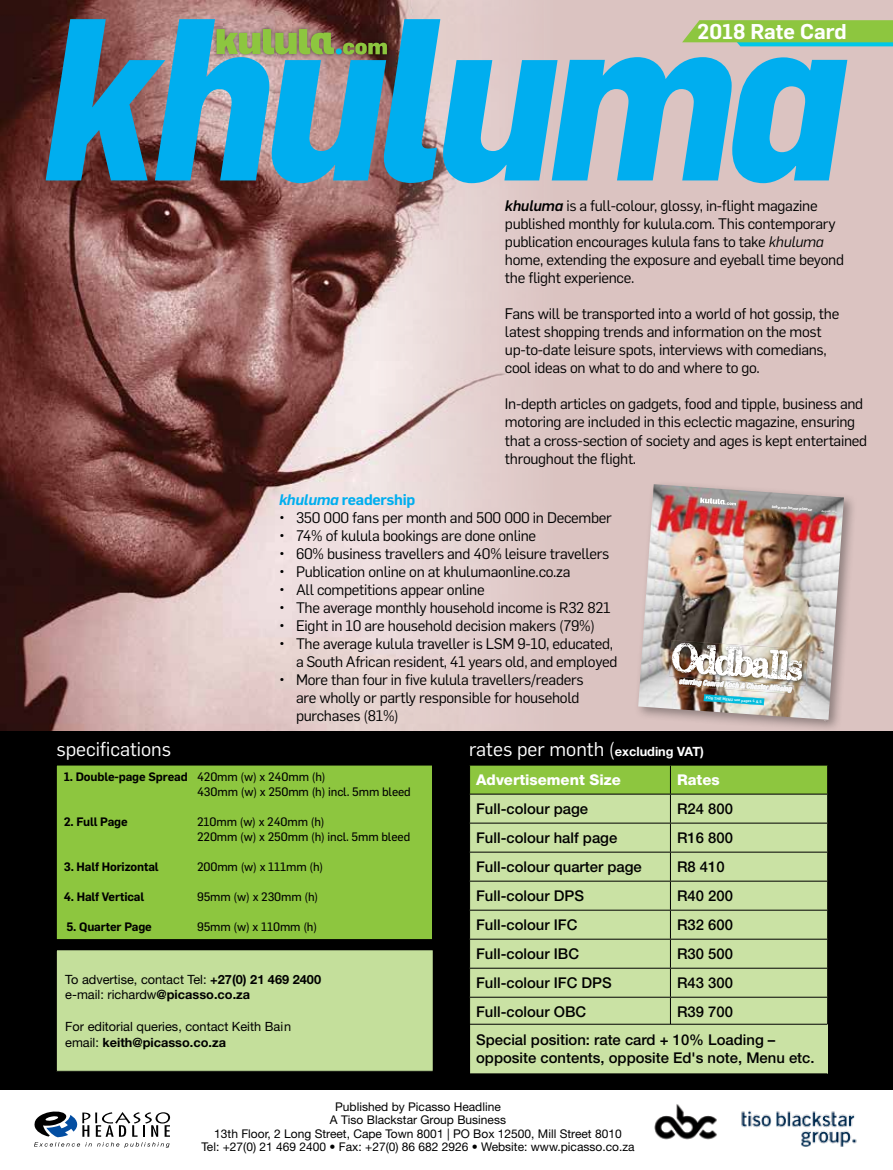
<style>
.page{position:relative;width:893px;height:1170px;background:#fff}
.page>*{position:absolute;margin:0;border:0;box-sizing:border-box;transform-origin:0 0}
.t1{font:600 21px "Flama";color:#fff}
.t2{font:19.5px "Flama";color:#fff}
.t3{font:15px/18px "Flama";letter-spacing:-.02em;color:#000}
.t4{font:600 15px "Flama";letter-spacing:-.02em;color:#00aeef}
.t5{font:500 14.85px/17.9px "Helvetica Neue LT Std";color:#000}
.t6{font:800 14.85px "Helvetica Neue LT Std";color:#fff}
.t7{font:12.75px/15.8px "Helvetica Neue LT Std";color:#000}
.t8{font:12px/13.5px "Helvetica Neue LT Std";color:#000;text-align:center}
.t9{font:12px/15px "Flama Basic";letter-spacing:-.01em;color:#000}
.t10{font:600 12px "Flama";letter-spacing:-.01em;color:#000}
.t11{font:italic 700 condensed 7.35px "Helvetica Neue LT Std";color:#fff}
.t12{font:italic 700 4.05px "Flama";color:#fff}
.t13{font:500 3.75px "Flama";color:#fff}
.t14{font:500 2.7px "Flama";color:#fff}
.s1{font-weight:500;font-style:italic}
.s2{font-style:italic}
.s3{font-family:"Helvetica Neue LT Std";font-weight:700;font-size:12.75px}
.s4{font-size:1.95px}
.s5{font-family:"Flama Basic";font-weight:400}
.s6{font-weight:700}
</style>
<div class="page">
<div style="left:0;top:0;width:893px;height:755px;background:#dbc3c1"></div>
<img style="left:0;top:0;width:508px;height:731px">
<div style="left:0;top:731px;width:893px;height:371px;background:#000"></div>
<svg style="left:469px;top:765px;width:359px;height:260px;background:#bad592"></svg>
<div style="left:56px;top:765px;width:376px;height:174px;background:#8dc63f"></div>
<div style="left:56px;top:764px;width:377px;height:175px;border:1px solid #000"></div>
<div style="left:56px;top:949px;width:377px;height:122px;background:#c4df9b"></div>
<div style="left:56px;top:949px;width:378px;height:122px;border:1px solid #000"></div>
<div style="left:470px;top:1024px;width:357px;height:49px;background:#cae2a4"></div>
<hr style="left:469px;top:1023px;width:358px;height:1px;background:#000">
<hr style="left:469px;top:1024px;width:1px;height:49px;background:#000">
<div style="left:634px;top:480px;width:223px;height:252px;background:#000;opacity:.35"></div>
<img style="left:638px;top:484px;width:206px;height:237px">
<svg style="left:638px;top:709px;width:27px;height:3px"></svg>
<svg style="left:46px;top:19px;width:847px;height:164px"></svg>
<div style="left:0;top:1089px;width:893px;height:80px;background:#fff"></div>
<svg style="left:34px;top:1111px;width:136px;height:36px"></svg>
<img style="left:654px;top:1104px;width:63px;height:36px">
<img style="left:737px;top:1089px;width:139px;height:58px">
<h1 class="t1" style="left:697px;top:16px;width:151px">2018 Rate Card</h1>
<p class="t3" style="left:505px;top:196px;width:341px"><span class="s1">khuluma</span> is a full-colour, glossy, in-flight magazine published monthly for kulula.com. This contemporary publication encourages kulula fans to take <span class="s2">khuluma </span>home, extending the exposure and eyeball time beyond the flight experience.</p>
<p class="t3" style="left:505px;top:304px;width:336px">Fans will be transported into a world of hot gossip, the latest shopping trends and information on the most up-to-date leisure spots, interviews with comedians, cool ideas on what to do and where to go.</p>
<p class="t3" style="left:505px;top:394px;width:364px">In-depth articles on gadgets, food and tipple, business and motoring are included in this eclectic magazine, ensuring that a cross-section of society and ages is kept entertained throughout the flight.</p>
<h2 class="t2" style="left:56px;top:735px;width:116px">specifications</h2>
<p class="t4" style="left:279px;top:488px;width:138px"><span class="s2">khuluma</span> readership</p>
<p class="t3" style="left:279px;top:507px;width:334px">• 350 000 fans per month and 500 000 in December</p>
<p class="t3" style="left:279px;top:525px;width:259px">• 74% of kulula bookings are done online</p>
<p class="t3" style="left:279px;top:543px;width:332px">• 60% business travellers and 40% leisure travellers</p>
<p class="t3" style="left:279px;top:561px;width:293px">• Publication online on at khulumaonline.co.za</p>
<p class="t3" style="left:279px;top:579px;width:207px">• All competitions appear online</p>
<p class="t3" style="left:279px;top:597px;width:333px">• The average monthly household income is R32 821</p>
<p class="t3" style="left:279px;top:615px;width:318px">• Eight in 10 are household decision makers (79%)</p>
<p class="t3" style="left:279px;top:633px;width:340px;text-align:right">• The average kulula traveller is LSM 9-10, educated, a South African resident, 41 years old, and employed</p>
<p class="t3" style="left:296px;top:669px;width:289px;text-indent:-17px">• More than four in five kulula travellers/readers are wholly or partly responsible for household purchases (81%)</p>
<p class="t12" style="left:772px;top:503px;width:42px;rotate:4deg">take me home please</p>
<p class="t11" style="left:679px;top:676px;width:114px;rotate:4deg">starring Conrad Koch &amp; Chester Missing</p>
<p class="t13" style="left:706px;top:695px;width:57px;rotate:4deg">FOR THE MENU see pages 4 &amp; 5</p>
<h2 class="t2" style="left:469px;top:735px;width:236px">rates per month (<span class="s3">excluding VAT)</span></h2>
<p class="t14" style="left:821px;top:508px;width:17px;rotate:4deg">August <span class="s4">2018</span></p>
<p class="t10" style="left:64px;top:768px;width:263px">1. Double-page Spread <span class="s5">420mm (w) x 240mm (h)</span></p>
<p class="t9" style="left:197px;top:783px;width:215px">430mm (w) x 250mm (h) incl. 5mm bleed</p>
<p class="t10" style="left:64px;top:813px;width:66px">2. Full Page</p>
<p class="t9" style="left:197px;top:813px;width:215px">210mm (w) x 240mm (h)<br>220mm (w) x 250mm (h) incl. 5mm bleed</p>
<p class="t10" style="left:64px;top:858px;width:96px">3. Half Horizontal</p>
<p class="t9" style="left:197px;top:858px;width:128px">200mm (w) x 111mm (h)</p>
<p class="t10" style="left:64px;top:888px;width:82px">4. Half Vertical</p>
<p class="t9" style="left:197px;top:888px;width:123px">95mm (w) x 230mm (h)</p>
<p class="t10" style="left:66px;top:918px;width:87px">5. Quarter Page</p>
<p class="t9" style="left:197px;top:918px;width:122px">95mm (w) x 110mm (h)</p>
<p class="t7" style="left:65px;top:970px;width:257px">To advertise, contact Tel: <span class="s6">+27(0) 21 469 2400 </span>e-mail: richardw<span class="s6">@picasso.co.za</span></p>
<p class="t7" style="left:65px;top:1018px;width:228px">For editorial queries, contact Keith Bain email: <span class="s6">keith@picasso.co.za</span></p>
<p class="t6" style="left:476px;top:770px;width:146px">Advertisement Size</p>
<p class="t6" style="left:677px;top:770px;width:44px">Rates</p>
<p class="t5" style="left:476px;top:799px;width:113px">Full-colour page</p>
<p class="t5" style="left:677px;top:799px;width:57px">R24 800</p>
<p class="t5" style="left:476px;top:828px;width:143px">Full-colour half page</p>
<p class="t5" style="left:677px;top:828px;width:57px">R16 800</p>
<p class="t5" style="left:476px;top:857px;width:167px">Full-colour quarter page</p>
<p class="t5" style="left:677px;top:857px;width:49px">R8 410</p>
<p class="t5" style="left:476px;top:886px;width:109px">Full-colour DPS</p>
<p class="t5" style="left:677px;top:886px;width:57px">R40 200</p>
<p class="t5" style="left:476px;top:915px;width:103px">Full-colour IFC</p>
<p class="t5" style="left:677px;top:915px;width:57px">R32 600</p>
<p class="t5" style="left:476px;top:944px;width:104px">Full-colour IBC</p>
<p class="t5" style="left:677px;top:944px;width:57px">R30 500</p>
<p class="t5" style="left:476px;top:973px;width:137px">Full-colour IFC DPS</p>
<p class="t5" style="left:677px;top:973px;width:57px">R43 300</p>
<p class="t5" style="left:476px;top:1002px;width:112px">Full-colour OBC</p>
<p class="t5" style="left:677px;top:1002px;width:57px">R39 700</p>
<p class="t5" style="left:476px;top:1030px;width:340px">Special position: rate card + 10% Loading – opposite contents, opposite Ed's note, Menu etc.</p>
<p class="t8" style="left:201px;top:1099px;width:435px">Published by Picasso Headline<br>A Tiso Blackstar Group Business<br>13th Floor, 2 Long Street, Cape Town 8001 | PO Box 12500, Mill Street 8010<br>Tel: +27(0) 21 469 2400 • Fax: +27(0) 86 682 2926 • Website: www.picasso.co.za</p>
</div>
